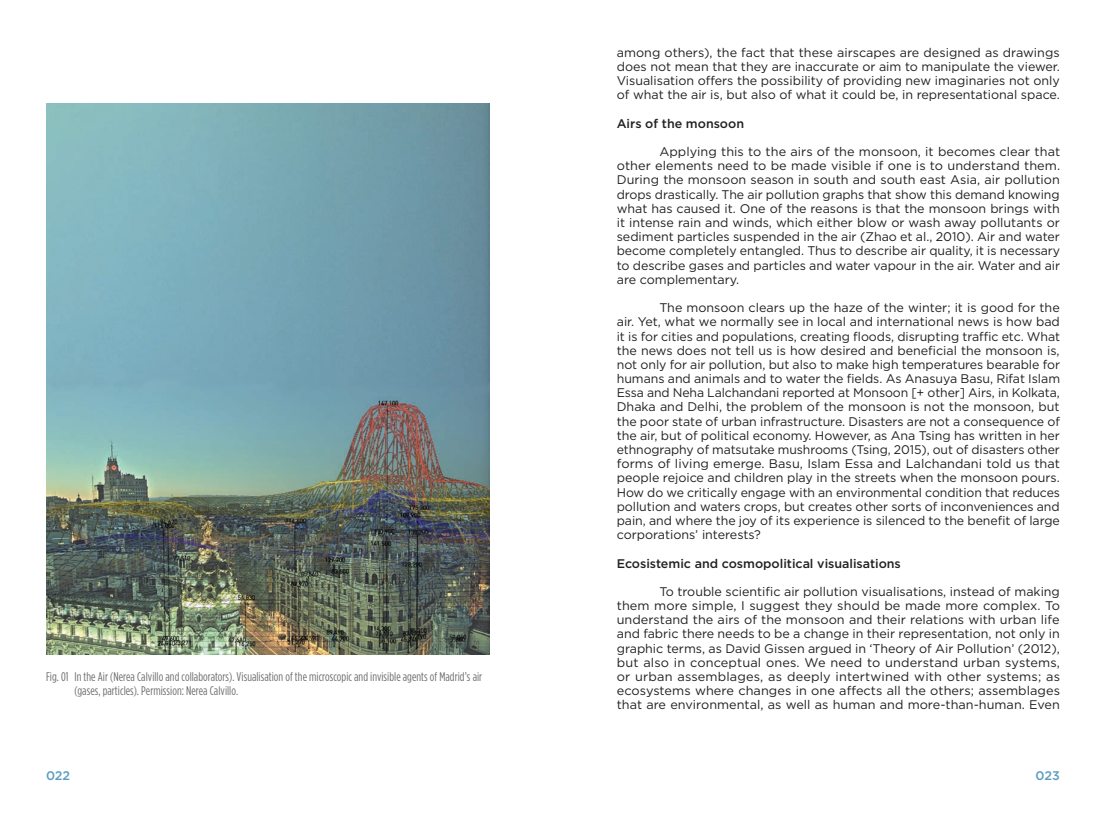
<style>
.page{position:relative;width:1106px;height:830px;background:#fff}
.page>*{position:absolute;margin:0;border:0;box-sizing:border-box;transform-origin:0 0}
.t1{font:12.5px/14.1px "Gotham";color:#231f20;text-align:justify}
.t2{font:condensed 12.5px/14.1px "Gotham";letter-spacing:.005em;color:#6c6d70}
.t3{font:500 12.5px "Gotham";color:#231f20}
.t4{font:500 12.5px "Gotham";color:#5a9dbf}
</style>
<div class="page">
<img style="left:46px;top:104px;width:443px;height:550px">
<p class="t2" style="left:74px;top:669px;width:409px;text-indent:-28px">Fig. 01 In the Air (Nerea Calvillo and collaborators). Visualisation of the microscopic and invisible agents of Madrid’s air (gases, particles). Permission: Nerea Calvillo.</p>
<p class="t1" style="left:617px;top:45px;width:444px">among others), the fact that these airscapes are designed as drawings does not mean that they are inaccurate or aim to manipulate the viewer.<br>Visualisation offers the possibility of providing new imaginaries not only of what the air is, but also of what it could be, in representational space.</p>
<p class="t3" style="left:617px;top:116px;width:129px">Airs of the monsoon</p>
<p class="t1" style="left:617px;top:144px;width:445px;text-indent:43px">Applying this to the airs of the monsoon, it becomes clear that other elements need to be made visible if one is to understand them.<br>During the monsoon season in south and south east Asia, air pollution drops drastically. The air pollution graphs that show this demand knowing what has caused it. One of the reasons is that the monsoon brings with it intense rain and winds, which either blow or wash away pollutants or sediment particles suspended in the air (Zhao et al., 2010). Air and water become completely entangled. Thus to describe air quality, it is necessary to describe gases and particles and water vapour in the air. Water and air are complementary.</p>
<p class="t1" style="left:617px;top:300px;width:445px;text-indent:43px">The monsoon clears up the haze of the winter; it is good for the air. Yet, what we normally see in local and international news is how bad it is for cities and populations, creating floods, disrupting traffic etc. What the news does not tell us is how desired and beneficial the monsoon is, not only for air pollution, but also to make high temperatures bearable for humans and animals and to water the fields. As Anasuya Basu, Rifat Islam Essa and Neha Lalchandani reported at Monsoon [+ other] Airs, in Kolkata, Dhaka and Delhi, the problem of the monsoon is not the monsoon, but the poor state of urban infrastructure. Disasters are not a consequence of the air, but of political economy. However, as Ana Tsing has written in her ethnography of matsutake mushrooms (Tsing, 2015), out of disasters other forms of living emerge. Basu, Islam Essa and Lalchandani told us that people rejoice and children play in the streets when the monsoon pours.<br>How do we critically engage with an environmental condition that reduces pollution and waters crops, but creates other sorts of inconveniences and pain, and where the joy of its experience is silenced to the benefit of large corporations’ interests?</p>
<p class="t3" style="left:617px;top:555px;width:285px">Ecosistemic and cosmopolitical visualisations</p>
<p class="t1" style="left:617px;top:584px;width:445px;text-indent:43px">To trouble scientific air pollution visualisations, instead of making them more simple, I suggest they should be made more complex. To understand the airs of the monsoon and their relations with urban life and fabric there needs to be a change in their representation, not only in graphic terms, as David Gissen argued in ‘Theory of Air Pollution’ (2012), but also in conceptual ones. We need to understand urban systems, or urban assemblages, as deeply intertwined with other systems; as ecosystems where changes in one affects all the others; assemblages that are environmental, as well as human and more-than-human. Even</p>
<p class="t4" style="left:46px;top:768px;width:26px">022</p>
<p class="t4" style="left:1035px;top:768px;width:26px">023</p>
</div>
